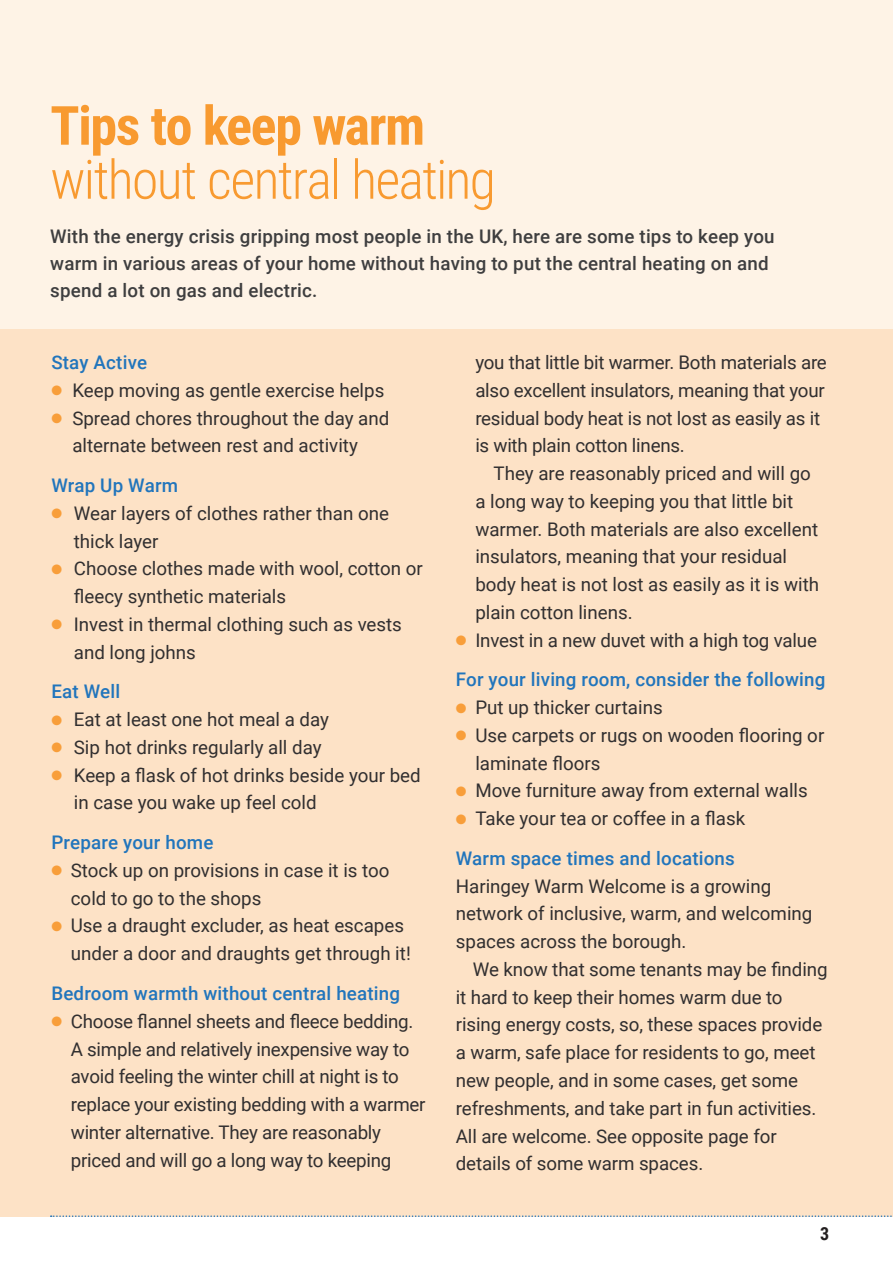
<style>
.page{position:relative;width:893px;height:1263px;background:#fff}
.page>*{position:absolute;margin:0;border:0;box-sizing:border-box;transform-origin:0 0}
._03_Header_42pt{font:300 54px/54px "Roboto Condensed";letter-spacing:-.03em;color:#f89a30}
._01b_body_fullout{font:18.75px/27.8px "Roboto";color:#312f30}
._01_body_copy{font:18.75px/27.8px "Roboto";letter-spacing:-.005em;color:#312f30}
._06_Subheads_blue{font:500 18.75px/27px "Roboto";letter-spacing:.01em;color:#3e3e3f}
._06_Subheads_blue-2{font:500 18.75px "Roboto";letter-spacing:.01em;color:#2175bc}
.t1{font:700 18px "Roboto Condensed";color:#231f20}
.s1{font-weight:700}
.s2{color:#f89e3a}
</style>
<div class="page">
<div style="left:0;top:0;width:893px;height:1216px;background:#fef3e6"></div>
<div style="left:0;top:330px;width:893px;height:887px;background:#fde2c6"></div>
<svg style="left:51px;top:1215px;width:841px;height:2px"></svg>
<p class="_03_Header_42pt" style="left:50px;top:96px;width:447px"><span class="s1">Tips to keep warm </span>without central heating</p>
<p class="_06_Subheads_blue" style="left:50px;top:222px;width:726px">With the energy crisis gripping most people in the UK, here are some tips to keep you warm in various areas of your home without having to put the central heating on and spend a lot on gas and electric.</p>
<p class="_06_Subheads_blue-2" style="left:51px;top:349px;width:97px">Stay Active</p>
<p class="_01b_body_fullout" style="left:51px;top:376px;width:335px"><span class="s2">●</span> Keep moving as gentle exercise helps</p>
<p class="_01b_body_fullout" style="left:51px;top:403px;width:339px;text-align:center"><span class="s2">●</span> Spread chores throughout the day and alternate between rest and activity</p>
<p class="_06_Subheads_blue-2" style="left:51px;top:472px;width:128px">Wrap Up Warm</p>
<p class="_01b_body_fullout" style="left:74px;top:499px;width:317px;text-indent:-22px"><span class="s2">●</span> Wear layers of clothes rather than one thick layer</p>
<p class="_01b_body_fullout" style="left:74px;top:554px;width:351px;text-indent:-22px"><span class="s2">●</span> Choose clothes made with wool, cotton or fleecy synthetic materials</p>
<p class="_01b_body_fullout" style="left:74px;top:610px;width:330px;text-indent:-22px"><span class="s2">●</span> Invest in thermal clothing such as vests and long johns</p>
<p class="_06_Subheads_blue-2" style="left:51px;top:679px;width:70px">Eat Well</p>
<p class="_01b_body_fullout" style="left:51px;top:705px;width:279px"><span class="s2">●</span> Eat at least one hot meal a day</p>
<p class="_01b_body_fullout" style="left:51px;top:733px;width:272px"><span class="s2">●</span> Sip hot drinks regularly all day</p>
<p class="_01b_body_fullout" style="left:74px;top:760px;width:348px;text-indent:-22px"><span class="s2">●</span> Keep a flask of hot drinks beside your bed in case you wake up feel cold</p>
<p class="_06_Subheads_blue-2" style="left:51px;top:829px;width:164px">Prepare your home</p>
<p class="_01b_body_fullout" style="left:71px;top:856px;width:320px;text-indent:-20px"><span class="s2">●</span> Stock up on provisions in case it is too cold to go to the shops</p>
<p class="_01b_body_fullout" style="left:71px;top:911px;width:341px;text-indent:-20px"><span class="s2">●</span> Use a draught excluder, as heat escapes under a door and draughts get through it!</p>
<p class="_06_Subheads_blue-2" style="left:51px;top:980px;width:350px">Bedroom warmth without central heating</p>
<p class="_01b_body_fullout" style="left:71px;top:1006px;width:356px;text-indent:-20px"><span class="s2">●</span> Choose flannel sheets and fleece bedding.<br>A simple and relatively inexpensive way to avoid feeling the winter chill at night is to replace your existing bedding with a warmer winter alternative. They are reasonably priced and will go a long way to keeping</p>
<p class="_01b_body_fullout" style="left:475px;top:348px;width:353px">you that little bit warmer. Both materials are also excellent insulators, meaning that your residual body heat is not lost as easily as it is with plain cotton linens.</p>
<p class="_01b_body_fullout" style="left:475px;top:459px;width:345px;text-indent:18px">They are reasonably priced and will go a long way to keeping you that little bit warmer. Both materials are also excellent insulators, meaning that your residual body heat is not lost as easily as it is with plain cotton linens.</p>
<p class="_01b_body_fullout" style="left:456px;top:625px;width:363px"><span class="s2">●</span> Invest in a new duvet with a high tog value</p>
<p class="_06_Subheads_blue-2" style="left:456px;top:667px;width:371px">For your living room, consider the following</p>
<p class="_01b_body_fullout" style="left:456px;top:693px;width:208px"><span class="s2">●</span> Put up thicker curtains</p>
<p class="_01b_body_fullout" style="left:475px;top:721px;width:350px;text-indent:-20px"><span class="s2">●</span> Use carpets or rugs on wooden flooring or laminate floors</p>
<p class="_01b_body_fullout" style="left:456px;top:776px;width:354px"><span class="s2">●</span> Move furniture away from external walls</p>
<p class="_01b_body_fullout" style="left:456px;top:804px;width:291px"><span class="s2">●</span> Take your tea or coffee in a flask</p>
<p class="_06_Subheads_blue-2" style="left:456px;top:845px;width:281px">Warm space times and locations</p>
<p class="_01b_body_fullout" style="left:456px;top:871px;width:358px">Haringey Warm Welcome is a growing network of inclusive, warm, and welcoming spaces across the borough.</p>
<p class="_01_body_copy" style="left:456px;top:955px;width:373px;text-indent:17px">We know that some tenants may be finding it hard to keep their homes warm due to rising energy costs, so, these spaces provide a warm, safe place for residents to go, meet new people, and in some cases, get some refreshments, and take part in fun activities.<br>All are welcome. See opposite page for details of some warm spaces.</p>
<p class="t1" style="left:820px;top:1221px;width:11px">3</p>
</div>
